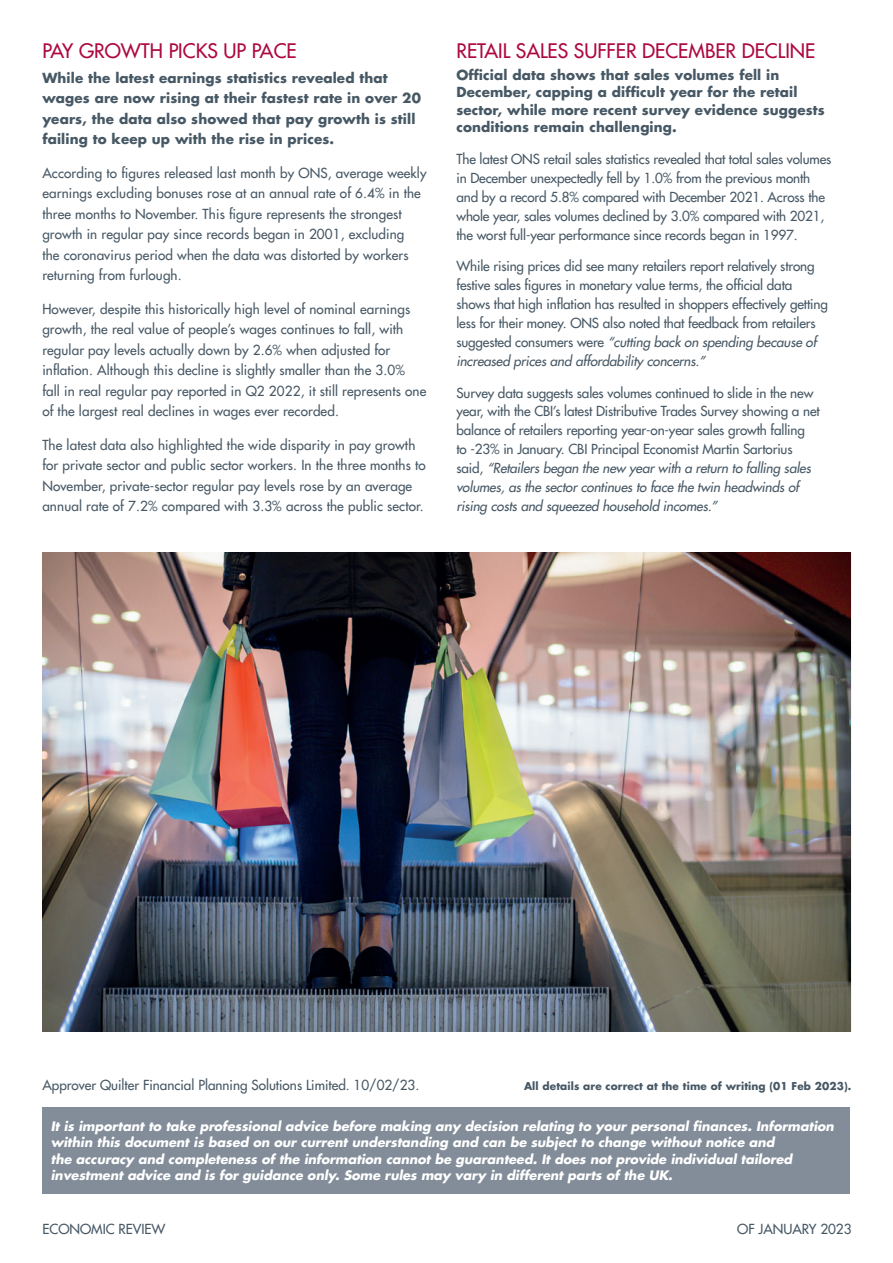
<style>
.page{position:relative;width:893px;height:1263px;background:#fff}
.page>*{position:absolute;margin:0;border:0;box-sizing:border-box;transform-origin:0 0}
.t1{font:19.5px "Futura LT";color:#ad083f}
.t2{font:13.5px/18.9px "Futura LT";letter-spacing:-.01em;color:#475865}
.t3{font:13.5px/20.5px "Futura LT";letter-spacing:.01em;color:#475865}
.t4{font:700 13.5px/20.5px "Futura LT";letter-spacing:.01em;color:#475865}
.t5{font:italic 700 12.75px/16.5px "Futura LT";letter-spacing:-.005em;color:#fff}
.t6{font:700 10.5px "Futura LT";letter-spacing:.01em;color:#475865}
.s1{font-style:italic}
</style>
<div class="page">
<div style="left:42px;top:1107px;width:808px;height:87px;background:#828d99"></div>
<img style="left:42px;top:552px;width:808px;height:479px">
<h1 class="t1" style="left:42px;top:38px;width:256px">PAY GROWTH PICKS UP PACE</h1>
<p class="t4" style="left:42px;top:67px;width:380px">While the latest earnings statistics revealed that wages are now rising at their fastest rate in over 20 years, the data also showed that pay growth is still failing to keep up with the rise in prices.</p>
<p class="t3" style="left:42px;top:162px;width:386px">According to figures released last month by ONS, average weekly earnings excluding bonuses rose at an annual rate of 6.4% in the three months to November. This figure represents the strongest growth in regular pay since records began in 2001, excluding<br>the coronavirus period when the data was distorted by workers returning from furlough.</p>
<p class="t3" style="left:42px;top:298px;width:385px">However, despite this historically high level of nominal earnings growth, the real value of people’s wages continues to fall, with regular pay levels actually down by 2.6% when adjusted for inflation. Although this decline is slightly smaller than the 3.0%<br>fall in real regular pay reported in Q2 2022, it still represents one of the largest real declines in wages ever recorded.</p>
<p class="t3" style="left:42px;top:434px;width:385px">The latest data also highlighted the wide disparity in pay growth for private sector and public sector workers. In the three months to November, private-sector regular pay levels rose by an average annual rate of 7.2% compared with 3.3% across the public sector.</p>
<h1 class="t1" style="left:456px;top:38px;width:360px">RETAIL SALES SUFFER DECEMBER DECLINE</h1>
<p class="t4" style="left:456px;top:66px;width:370px;line-height:17.4px">Official data shows that sales volumes fell in December, capping a difficult year for the retail sector, while more recent survey evidence suggests conditions remain challenging.</p>
<p class="t2" style="left:456px;top:149px;width:376px">The latest ONS retail sales statistics revealed that total sales volumes in December unexpectedly fell by 1.0% from the previous month and by a record 5.8% compared with December 2021. Across the whole year, sales volumes declined by 3.0% compared with 2021, the worst full-year performance since records began in 1997.</p>
<p class="t2" style="left:456px;top:257px;width:373px">While rising prices did see many retailers report relatively strong festive sales figures in monetary value terms, the official data shows that high inflation has resulted in shoppers effectively getting less for their money. ONS also noted that feedback from retailers suggested consumers were <span class="s1">“cutting back on spending because of increased prices and affordability concerns.”</span></p>
<p class="t2" style="left:456px;top:383px;width:365px">Survey data suggests sales volumes continued to slide in the new year, with the CBI’s latest Distributive Trades Survey showing a net balance of retailers reporting year-on-year sales growth falling<br>to -23% in January. CBI Principal Economist Martin Sartorius said, <span class="s1">“Retailers began the new year with a return to falling sales volumes, as the sector continues to face the twin headwinds of rising costs and squeezed household incomes.”</span></p>
<p class="t3" style="left:42px;top:1074px;width:378px">Approver Quilter Financial Planning Solutions Limited. 10/02/23.</p>
<p class="t6" style="left:524px;top:1079px;width:329px">All details are correct at the time of writing (01 Feb 2023).</p>
<p class="t5" style="left:51px;top:1117px;width:785px">It is important to take professional advice before making any decision relating to your personal finances. Information within this document is based on our current understanding and can be subject to change without notice and<br>the accuracy and completeness of the information cannot be guaranteed. It does not provide individual tailored investment advice and is for guidance only. Some rules may vary in different parts of the UK.</p>
<p class="t3" style="left:43px;top:1219px;width:124px">ECONOMIC REVIEW</p>
<p class="t3" style="left:737px;top:1219px;width:116px">OF JANUARY 2023</p>
</div>
